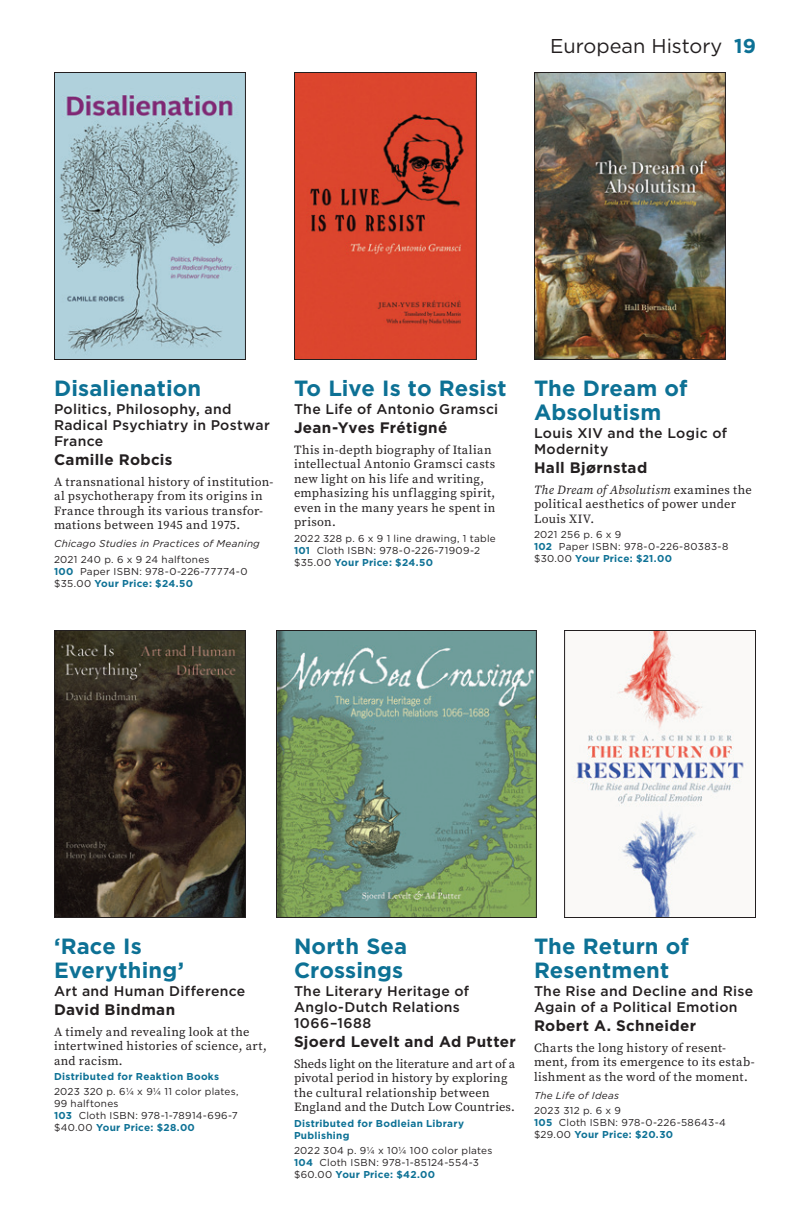
<style>
.page{position:relative;width:792px;height:1224px;background:#fff}
.page>*{position:absolute;margin:0;border:0;box-sizing:border-box;transform-origin:0 0}
._6title{font:700 22px/24px "Gotham";letter-spacing:.005em;color:#0d7195}
.category-top{font:20px "Gotham";color:#231f20}
._6author{font:700 15.2px "Gotham";letter-spacing:.02em;color:#231f20}
._6title-2{font:700 15.2px "Gotham";letter-spacing:.02em;color:#231f20}
._6subtitle{font:500 14px/16px "Gotham";letter-spacing:.02em;color:#231f20}
._6title-3{font:500 14px/16px "Gotham";letter-spacing:.02em;color:#231f20}
._6text{font:12.4px/14.4px "Source Serif Pro";letter-spacing:.02em;color:#231f20}
._6title-4{font:12.4px/14.4px "Source Serif Pro";letter-spacing:.025em;color:#231f20}
._6biblisting{font:10px/12px "Gotham";letter-spacing:.025em;color:#231f20}
._6biblisting-2{font:700 10px/12px "Gotham";letter-spacing:.03em;color:#0d7195}
._6title-5{font:italic 10px/15.2px "Gotham";letter-spacing:.02em;color:#231f20}
._6title-6{font:10px/12px "Gotham";letter-spacing:.03em;color:#231f20}
._6_series{font:italic 10px "Gotham";letter-spacing:.025em;color:#231f20}
.s1{font-weight:700;color:#0d7195}
.s2{font-style:normal}
.s3{font-style:italic}
</style>
<div class="page">
<img style="left:56px;top:74px;width:188px;height:284px">
<div style="left:54px;top:72px;width:192px;height:288px;border:1px solid #231f20"></div>
<img style="left:536px;top:74px;width:188px;height:284px">
<div style="left:534px;top:72px;width:192px;height:288px;border:1px solid #231f20"></div>
<img style="left:296px;top:74px;width:179px;height:284px">
<div style="left:294px;top:72px;width:183px;height:288px;border:1px solid #231f20"></div>
<img style="left:56px;top:632px;width:188px;height:284px">
<div style="left:54px;top:630px;width:192px;height:288px;border:1px solid #231f20"></div>
<img style="left:278px;top:632px;width:257px;height:284px">
<div style="left:276px;top:630px;width:261px;height:288px;border:1px solid #231f20"></div>
<img style="left:572px;top:632px;width:177px;height:284px">
<div style="left:564px;top:630px;width:192px;height:288px;border:1px solid #231f20"></div>
<p class="category-top" style="left:550px;top:33px;width:207px">European History <span class="s1">19</span></p>
<p class="_6title" style="left:54px;top:376px;width:149px">Disalienation</p>
<p class="_6title-3" style="left:54px;top:401px;width:217px">Politics, Philosophy, and<br>Radical Psychiatry in Postwar<br>France</p>
<p class="_6title-2" style="left:54px;top:451px;width:120px">Camille Robcis</p>
<p class="_6title-4" style="left:54px;top:475px;width:221px">A transnational history of institution&shy;al psychotherapy from its origins in France through its various transfor&shy;mations between 1945 and 1975.</p>
<p class="_6title-5" style="left:54px;top:536px;width:207px">Chicago Studies in Practices of Meaning<br><span class="s2">2021 240 p. 6 x 9 24 halftones</span></p>
<p class="_6title-6" style="left:54px;top:565px;width:195px"><span class="s1">100</span> Paper ISBN: 978-0-226-77774-0 $35.00 <span class="s1">Your Price: $24.50</span></p>
<p class="_6title" style="left:294px;top:376px;width:214px">To Live Is to Resist</p>
<p class="_6subtitle" style="left:294px;top:401px;width:206px">The Life of Antonio Gramsci</p>
<p class="_6author" style="left:294px;top:419px;width:155px">Jean-Yves Frétigné</p>
<p class="_6text" style="left:294px;top:443px;width:203px">This in-depth biography of Italian intellectual Antonio Gramsci casts new light on his life and writing, emphasizing his unflagging spirit, even in the many years he spent in prison.</p>
<p class="_6biblisting" style="left:294px;top:532px;width:203px">2022 328 p. 6 x 9 1 line drawing, 1 table<br><span class="s1">101</span> Cloth ISBN: 978-0-226-71909-2 $35.00 <span class="s1">Your Price: $24.50</span></p>
<p class="_6title" style="left:534px;top:376px;width:155px">The Dream of<br>Absolutism</p>
<p class="_6subtitle" style="left:534px;top:425px;width:195px">Louis XIV and the Logic of<br>Modernity</p>
<p class="_6author" style="left:534px;top:459px;width:115px">Hall Bjørnstad</p>
<p class="_6text" style="left:534px;top:483px;width:219px"><span class="s3">The Dream of Absolutism</span> examines the political aesthetics of power under<br>Louis XIV.</p>
<p class="_6biblisting" style="left:534px;top:528px;width:196px">2021 256 p. 6 x 9<br><span class="s1">102</span> Paper ISBN: 978-0-226-80383-8 $30.00 <span class="s1">Your Price: $21.00</span></p>
<p class="_6title" style="left:54px;top:934px;width:132px">‘Race Is<br>Everything’</p>
<p class="_6subtitle" style="left:54px;top:983px;width:193px">Art and Human Difference</p>
<p class="_6author" style="left:54px;top:1001px;width:123px">David Bindman</p>
<p class="_6text" style="left:54px;top:1025px;width:214px">A timely and revealing look at the intertwined histories of science, art, and racism.</p>
<p class="_6biblisting-2" style="left:54px;top:1070px;width:167px">Distributed for Reaktion Books</p>
<p class="_6biblisting" style="left:54px;top:1086px;width:186px">2023 320 p. 61/4 x 91/4 11 color plates,<br>99 halftones<br><span class="s1">103</span> Cloth ISBN: 978-1-78914-696-7 $40.00 <span class="s1">Your Price: $28.00</span></p>
<p class="_6title" style="left:294px;top:934px;width:115px">North Sea<br>Crossings</p>
<p class="_6subtitle" style="left:294px;top:983px;width:177px">The Literary Heritage of<br>Anglo-Dutch Relations<br>1066–1688</p>
<p class="_6author" style="left:294px;top:1033px;width:223px">Sjoerd Levelt and Ad Putter</p>
<p class="_6text" style="left:294px;top:1057px;width:223px">Sheds light on the literature and art of a pivotal period in history by exploring the cultural relationship between England and the Dutch Low Countries.</p>
<p class="_6biblisting-2" style="left:294px;top:1117px;width:172px">Distributed for Bodleian Library<br>Publishing</p>
<p class="_6biblisting" style="left:294px;top:1144px;width:200px">2022 304 p. 91/4 x 101/4 100 color plates<br><span class="s1">104</span> Cloth ISBN: 978-1-85124-554-3 $60.00 <span class="s1">Your Price: $42.00</span></p>
<p class="_6title" style="left:534px;top:934px;width:156px">The Return of<br>Resentment</p>
<p class="_6subtitle" style="left:534px;top:983px;width:221px">The Rise and Decline and Rise<br>Again of a Political Emotion</p>
<p class="_6author" style="left:534px;top:1017px;width:164px">Robert A. Schneider</p>
<p class="_6text" style="left:534px;top:1041px;width:222px">Charts the long history of resent&shy;ment, from its emergence to its estab&shy;lishment as the word of the moment.</p>
<p class="_6_series" style="left:534px;top:1089px;width:86px">The Life of Ideas</p>
<p class="_6biblisting" style="left:534px;top:1104px;width:193px">2023 312 p. 6 x 9<br><span class="s1">105</span> Cloth ISBN: 978-0-226-58643-4 $29.00 <span class="s1">Your Price: $20.30</span></p>
</div>
